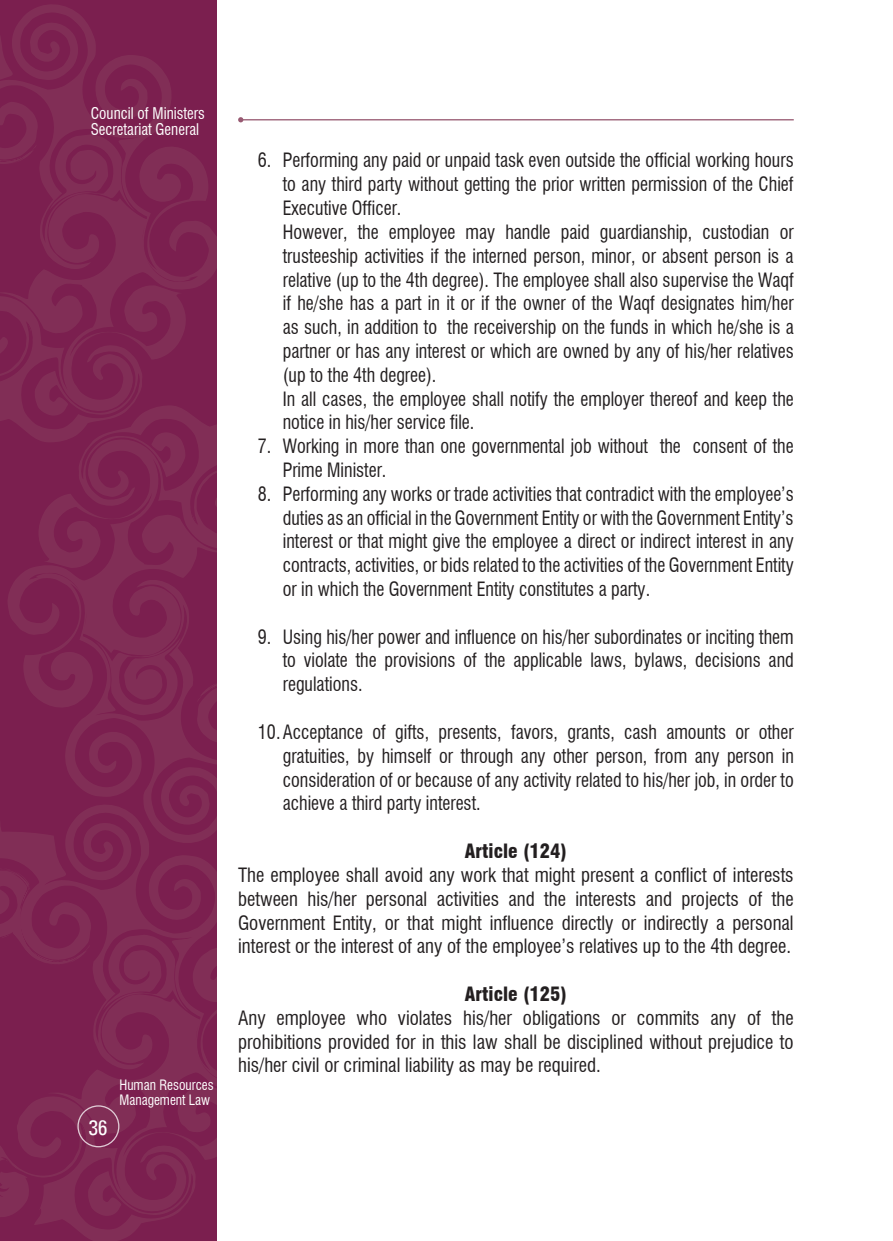
<style>
.page{position:relative;width:893px;height:1241px;background:#fff}
.page>*{position:absolute;margin:0;border:0;box-sizing:border-box;transform-origin:0 0}
.t1{font:21px "Univers Condensed";color:#fff}
.t2{font:condensed 19.25px/23.8px "Swiss 721 BT";color:#231f20;text-align:justify;scale:.94 1}
.t3{font:condensed 19.25px/23.8px "Swiss 721 BT";color:#231f20;text-align:justify}
.t4{font:900 condensed 19.25px "Swiss 721 BT";color:#231f20}
.t5{font:condensed 15.75px/15.8px "Swiss 721 BT";color:#fff;scale:.96 1}
.t6{font:condensed 14px/15.8px "Swiss 721 BT";color:#fff;scale:.96 1}
</style>
<div class="page">
<svg style="left:7px;top:443px;width:210px;height:332px;background:#7d2551"></svg>
<svg style="left:0;top:0;width:217px;height:443px;background:#7d2451"></svg>
<svg style="left:0;top:775px;width:217px;height:465px;background:#7d2551"></svg>
<div style="left:77px;top:1105px;width:42px;height:42px;border:1px solid #fff;border-radius:50%"></div>
<hr style="left:241px;top:119px;width:553px;height:1px;background:#985a72">
<svg style="left:238px;top:117px;width:5px;height:5px"></svg>
<p class="t5" style="left:91px;top:106px;width:120px">Council of Ministers<br>Secretariat General</p>
<p class="t1" style="left:89px;top:1114px;width:20px">36</p>
<p class="t6" style="left:119px;top:1076px;width:100px">Human Resources<br>Management Law</p>
<p class="t2" style="left:283px;top:148px;width:545px;text-align:left;text-indent:-25px">6. Performing any paid or unpaid task even outside the official working hours to any third party without getting the prior written permission of the Chief Executive Officer.<br>However, the employee may handle paid guardianship, custodian or trusteeship activities if the interned person, minor, or absent person is a relative (up to the 4th degree). The employee shall also supervise the Waqf if he/she has a part in it or if the owner of the Waqf designates him/her as such, in addition to the receivership on the funds in which he/she is a partner or has any interest or which are owned by any of his/her relatives (up to the 4th degree).<br>In all cases, the employee shall notify the employer thereof and keep the notice in his/her service file.</p>
<p class="t2" style="left:283px;top:434px;width:545px;text-indent:-25px">7. Working in more than one governmental job without the consent of the<br>Prime Minister.</p>
<p class="t2" style="left:283px;top:482px;width:545px;text-indent:-25px">8. Performing any works or trade activities that contradict with the employee’s duties as an official in the Government Entity or with the Government Entity’s interest or that might give the employee a direct or indirect interest in any contracts, activities, or bids related to the activities of the Government Entity or in which the Government Entity constitutes a party.</p>
<p class="t2" style="left:283px;top:624px;width:545px;text-indent:-25px">9. Using his/her power and influence on his/her subordinates or inciting them to violate the provisions of the applicable laws, bylaws, decisions and regulations.</p>
<p class="t2" style="left:283px;top:720px;width:545px;text-indent:-25px">10.Acceptance of gifts, presents, favors, grants, cash amounts or other gratuities, by himself or through any other person, from any person in consideration of or because of any activity related to his/her job, in order to achieve a third party interest.</p>
<p class="t4" style="left:465px;top:839px;width:103px">Article (124)</p>
<p class="t3" style="left:238px;top:862px;width:557px">The employee shall avoid any work that might present a conflict of interests between his/her personal activities and the interests and projects of the Government Entity, or that might influence directly or indirectly a personal interest or the interest of any of the employee’s relatives up to the 4th degree.</p>
<p class="t4" style="left:465px;top:982px;width:103px">Article (125)</p>
<p class="t3" style="left:238px;top:1005px;width:557px">Any employee who violates his/her obligations or commits any of the prohibitions provided for in this law shall be disciplined without prejudice to his/her civil or criminal liability as may be required.</p>
</div>
